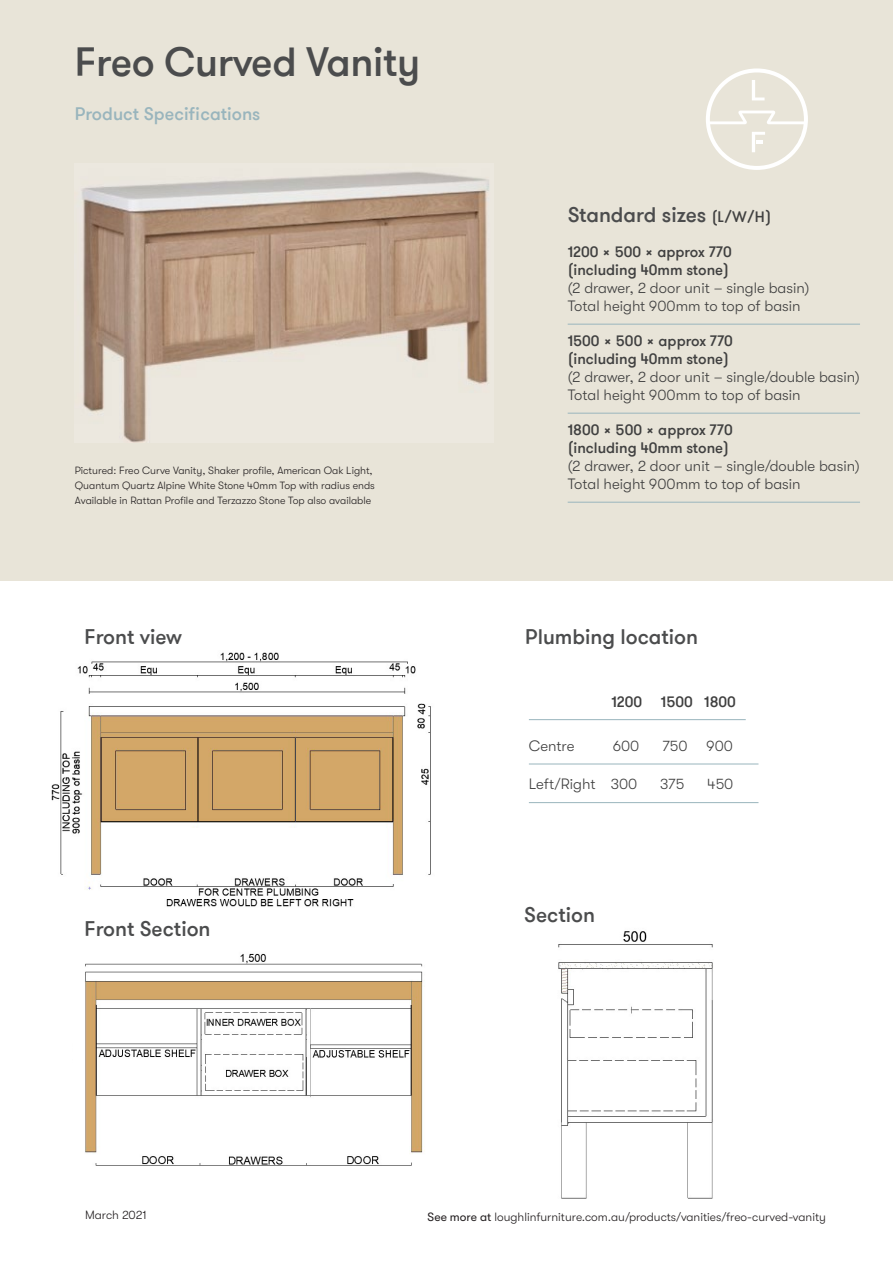
<style>
.page{position:relative;width:893px;height:1263px;background:#fff}
.page>*{position:absolute;margin:0;border:0;box-sizing:border-box;transform-origin:0 0}
.t1{font:500 40.5px "GT Walsheim";letter-spacing:-.01em;color:#4b4c4d}
.t2{font:500 21px "GT Walsheim";color:#4b4c4d}
.t3{font:500 18px "GT Walsheim";color:#99b5bd}
.Size_Body{font:300 15px/18px "GT Walsheim";color:#404040}
.Size_Body-2{font:500 15px "GT Walsheim";color:#404040}
.t4{font:300 12px "GT Walsheim";color:#231f20}
.t5{font:300 10.5px "GT Walsheim";color:#231f20}
.s1{font-size:15px;color:#404040}
.s2{font-weight:500}
.s3{font-weight:400}
</style>
<div class="page">
<div style="left:0;top:0;width:893px;height:580px;background:#e8e4d8"></div>
<hr style="left:568px;top:324px;width:292px;height:1px;background:#99b5bd">
<hr style="left:568px;top:413px;width:292px;height:1px;background:#99b5bd">
<hr style="left:568px;top:502px;width:292px;height:1px;background:#99b5bd">
<svg style="left:706px;top:68px;width:102px;height:102px"></svg>
<hr style="left:529px;top:719px;width:217px;height:1px;background:#99b5bd">
<hr style="left:529px;top:764px;width:229px;height:1px;background:#99b5bd">
<hr style="left:529px;top:802px;width:229px;height:1px;background:#99b5bd">
<img style="left:80px;top:172px;width:409px;height:270px">
<img style="left:51px;top:652px;width:380px;height:255px">
<img style="left:85px;top:953px;width:340px;height:213px">
<img style="left:558px;top:931px;width:155px;height:268px">
<p class="t1" style="left:75px;top:36px;width:347px">Freo Curved Vanity</p>
<p class="t3" style="left:75px;top:102px;width:187px">Product Specifications</p>
<p class="t5" style="left:75px;top:465px;width:299px">Pictured: Freo Curve Vanity, Shaker profile, American Oak Light,</p>
<p class="t5" style="left:75px;top:480px;width:302px">Quantum Quartz Alpine White Stone 40mm Top with radius ends</p>
<p class="t5" style="left:75px;top:495px;width:298px">Available in Rattan Profile and Terzazzo Stone Top also available</p>
<p class="t2" style="left:84px;top:623px;width:99px">Front view</p>
<p class="t2" style="left:84px;top:916px;width:128px">Front Section</p>
<p class="t2" style="left:568px;top:201px;width:205px">Standard sizes <span class="s1">(L/W/H)</span></p>
<p class="Size_Body" style="left:568px;top:243px;width:243px"><span class="s2">1200 x 500 x approx 770<br>(including 40mm stone)<br></span>(2 drawer, 2 door unit – single basin)<br>Total height 900mm to top of basin</p>
<p class="Size_Body" style="left:568px;top:332px;width:294px"><span class="s2">1500 x 500 x approx 770<br>(including 40mm stone)<br></span>(2 drawer, 2 door unit – single/double basin)<br>Total height 900mm to top of basin</p>
<p class="Size_Body" style="left:568px;top:421px;width:294px"><span class="s2">1800 x 500 x approx 770<br>(including 40mm stone)<br></span>(2 drawer, 2 door unit – single/double basin)<br>Total height 900mm to top of basin</p>
<p class="t2" style="left:525px;top:623px;width:174px">Plumbing location</p>
<p class="Size_Body-2" style="left:611px;top:692px;width:32px">1200</p>
<p class="Size_Body-2" style="left:661px;top:692px;width:76px">1500 1800</p>
<p class="Size_Body" style="left:529px;top:737px;width:47px">Centre</p>
<p class="Size_Body" style="left:613px;top:737px;width:28px">600</p>
<p class="Size_Body" style="left:662px;top:737px;width:27px">750</p>
<p class="Size_Body" style="left:707px;top:737px;width:28px">900</p>
<p class="Size_Body" style="left:529px;top:775px;width:110px">Left/Right 300</p>
<p class="Size_Body" style="left:660px;top:775px;width:25px">375</p>
<p class="Size_Body" style="left:707px;top:775px;width:28px">450</p>
<p class="t2" style="left:524px;top:901px;width:72px">Section</p>
<p class="t4" style="left:85px;top:1208px;width:63px">March 2021</p>
<p class="t4" style="left:428px;top:1210px;width:400px"><span class="s3">See more at</span> loughlinfurniture.com.au/products/vanities/freo-curved-vanity</p>
</div>
